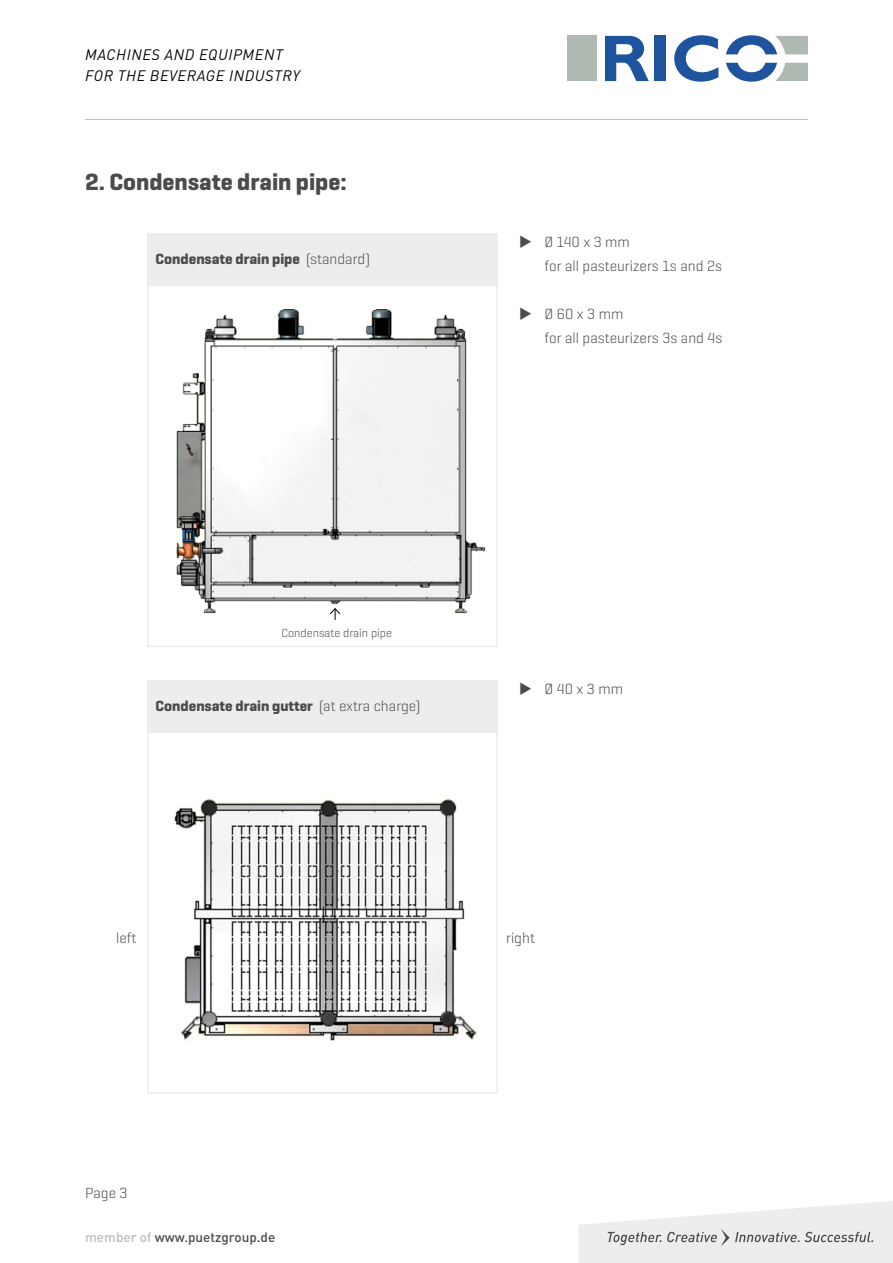
<style>
.page{position:relative;width:893px;height:1263px;background:#fff}
.page>*{position:absolute;margin:0;border:0;box-sizing:border-box;transform-origin:0 0}
.t1{font:700 24px "Geogrotesque";color:#4b4b4d}
.t2{font:300 15px/24px "Geogrotesque";color:#4b4b4d}
.t3{font:700 15px "Geogrotesque";color:#4b4b4d}
.t4{font:italic 15px/21px "DIN Pro";letter-spacing:.04em;color:#000}
.t5{font:500 13.5px "DIN Pro";color:#4b4b4d}
.t6{font:300 12px "Geogrotesque";color:#4b4b4d}
.s1{font-weight:300}
.s2{color:#bbbdbe}
</style>
<div class="page">
<svg style="left:578px;top:1201px;width:315px;height:62px"></svg>
<hr style="left:85px;top:119px;width:723px;height:1px;background:#bbbdbe">
<div style="left:567px;top:36px;width:30px;height:45px;background:#aebab1"></div>
<svg style="left:605px;top:36px;width:44px;height:45px"></svg>
<div style="left:654px;top:36px;width:12px;height:45px;background:#1e549e"></div>
<svg style="left:674px;top:35px;width:44px;height:47px"></svg>
<svg style="left:726px;top:35px;width:82px;height:19px"></svg>
<svg style="left:726px;top:63px;width:82px;height:19px"></svg>
<img style="left:176px;top:309px;width:310px;height:312px">
<div style="left:147px;top:285px;width:351px;height:362px;border:2px solid #eceded"></div>
<img style="left:174px;top:798px;width:303px;height:243px">
<div style="left:147px;top:731px;width:351px;height:362px;border:2px solid #eceded"></div>
<div style="left:147px;top:234px;width:351px;height:51px;background:#eceded"></div>
<div style="left:147px;top:680px;width:351px;height:51px;background:#eceded"></div>
<svg style="left:329px;top:607px;width:12px;height:13px"></svg>
<p class="t4" style="left:85px;top:44px;width:216px">MACHINES AND EQUIPMENT<br>FOR THE BEVERAGE INDUSTRY</p>
<h1 class="t1" style="left:85px;top:167px;width:263px">2. Condensate drain pipe:</h1>
<p class="t3" style="left:156px;top:250px;width:216px">Condensate drain pipe <span class="s1">(standard)</span></p>
<p class="t2" style="left:545px;top:229px;width:179px;text-indent:-26px">◆ Ø 140 x 3 mm<br>for all pasteurizers 1s and 2s</p>
<p class="t2" style="left:545px;top:301px;width:179px;text-indent:-26px">◆ Ø 60 x 3 mm<br>for all pasteurizers 3s and 4s</p>
<p class="t6" style="left:282px;top:625px;width:112px">Condensate drain pipe</p>
<p class="t3" style="left:156px;top:697px;width:266px">Condensate drain gutter <span class="s1">(at extra charge)</span></p>
<p class="t2" style="left:519px;top:676px;width:105px">◆ Ø 40 x 3 mm</p>
<p class="t2" style="left:116px;top:925px;width:22px">left</p>
<p class="t2" style="left:506px;top:925px;width:30px">right</p>
<p class="t2" style="left:85px;top:1180px;width:44px">Page 3</p>
<p class="t5" style="left:85px;top:1228px;width:192px"><span class="s2">member of</span> www.puetzgroup.de</p>
</div>
